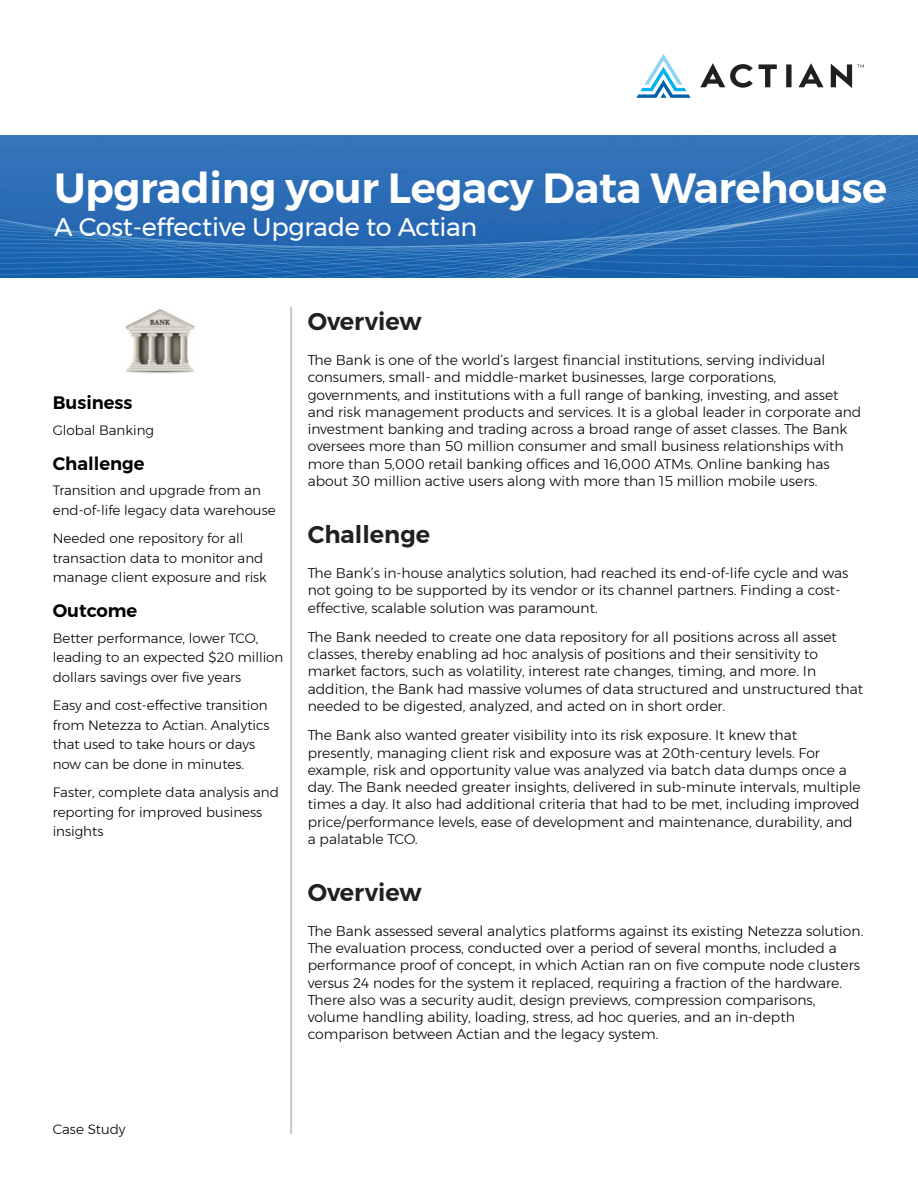
<style>
.page{position:relative;width:918px;height:1188px;background:#fff}
.page>*{position:absolute;margin:0;border:0;box-sizing:border-box;transform-origin:0 0}
.t1{font:600 42px "Montserrat";letter-spacing:-.01em;color:#fff}
.t2{font:25.5px "Montserrat";letter-spacing:-.01em;color:#fff}
.t3{font:600 24px "Montserrat";color:#221f1f}
.t4{font:600 18px "Montserrat";color:#020101}
.t5{font:300 13.95px/17.2px "Montserrat";color:#020101}
.t6{font:300 13.5px/19.5px "Montserrat";color:#020101}
</style>
<div class="page">
<img style="left:0;top:135px;width:918px;height:143px">
<svg style="left:799px;top:63px;width:24px;height:24px"></svg>
<svg style="left:700px;top:63px;width:53px;height:25px"></svg>
<svg style="left:759px;top:64px;width:18px;height:23px"></svg>
<div style="left:786px;top:64px;width:6px;height:23px;background:#221f1f"></div>
<svg style="left:831px;top:64px;width:33px;height:24px"></svg>
<svg style="left:636px;top:54px;width:55px;height:44px"></svg>
<hr style="left:291px;top:307px;width:1px;height:827px;background:#939597">
<img style="left:125px;top:308px;width:70px;height:65px">
<h1 class="t1" style="left:54px;top:168px;width:835px">Upgrading your Legacy Data Warehouse</h1>
<h2 class="t2" style="left:54px;top:215px;width:425px">A Cost-effective Upgrade to Actian</h2>
<p class="t4" style="left:53px;top:394px;width:81px">Business</p>
<p class="t6" style="left:53px;top:420px;width:103px">Global Banking</p>
<p class="t4" style="left:53px;top:454px;width:93px">Challenge</p>
<p class="t6" style="left:53px;top:480px;width:224px">Transition and upgrade from an end-of-life legacy data warehouse</p>
<p class="t6" style="left:53px;top:528px;width:216px">Needed one repository for all transaction data to monitor and manage client exposure and risk</p>
<p class="t4" style="left:53px;top:602px;width:86px">Outcome</p>
<p class="t6" style="left:53px;top:628px;width:232px">Better performance, lower TCO, leading to an expected $20 million dollars savings over five years</p>
<p class="t6" style="left:53px;top:696px;width:218px">Easy and cost-effective transition from Netezza to Actian. Analytics that used to take hours or days now can be done in minutes.</p>
<p class="t6" style="left:53px;top:782px;width:228px">Faster, complete data analysis and reporting for improved business insights</p>
<h3 class="t3" style="left:308px;top:310px;width:115px">Overview</h3>
<p class="t5" style="left:308px;top:351px;width:555px">The Bank is one of the world’s largest financial institutions, serving individual consumers, small- and middle-market businesses, large corporations, governments, and institutions with a full range of banking, investing, and asset and risk management products and services. It is a global leader in corporate and investment banking and trading across a broad range of asset classes. The Bank oversees more than 50 million consumer and small business relationships with more than 5,000 retail banking offices and 16,000 ATMs. Online banking has about 30 million active users along with more than 15 million mobile users.</p>
<h3 class="t3" style="left:308px;top:523px;width:124px">Challenge</h3>
<p class="t5" style="left:308px;top:564px;width:542px">The Bank’s in-house analytics solution, had reached its end-of-life cycle and was not going to be supported by its vendor or its channel partners. Finding a cost&shy;effective, scalable solution was paramount.</p>
<p class="t5" style="left:308px;top:628px;width:557px">The Bank needed to create one data repository for all positions across all asset classes, thereby enabling ad hoc analysis of positions and their sensitivity to market factors, such as volatility, interest rate changes, timing, and more. In addition, the Bank had massive volumes of data structured and unstructured that needed to be digested, analyzed, and acted on in short order.</p>
<p class="t5" style="left:308px;top:726px;width:554px">The Bank also wanted greater visibility into its risk exposure. It knew that presently, managing client risk and exposure was at 20th-century levels. For example, risk and opportunity value was analyzed via batch data dumps once a day. The Bank needed greater insights, delivered in sub-minute intervals, multiple times a day. It also had additional criteria that had to be met, including improved price/performance levels, ease of development and maintenance, durability, and a palatable TCO.</p>
<h3 class="t3" style="left:308px;top:880px;width:115px">Overview</h3>
<p class="t5" style="left:308px;top:922px;width:557px">The Bank assessed several analytics platforms against its existing Netezza solution.<br>The evaluation process, conducted over a period of several months, included a performance proof of concept, in which Actian ran on five compute node clusters versus 24 nodes for the system it replaced, requiring a fraction of the hardware.<br>There also was a security audit, design previews, compression comparisons, volume handling ability, loading, stress, ad hoc queries, and an in-depth comparison between Actian and the legacy system.</p>
<p class="t6" style="left:53px;top:1119px;width:74px">Case Study</p>
</div>
